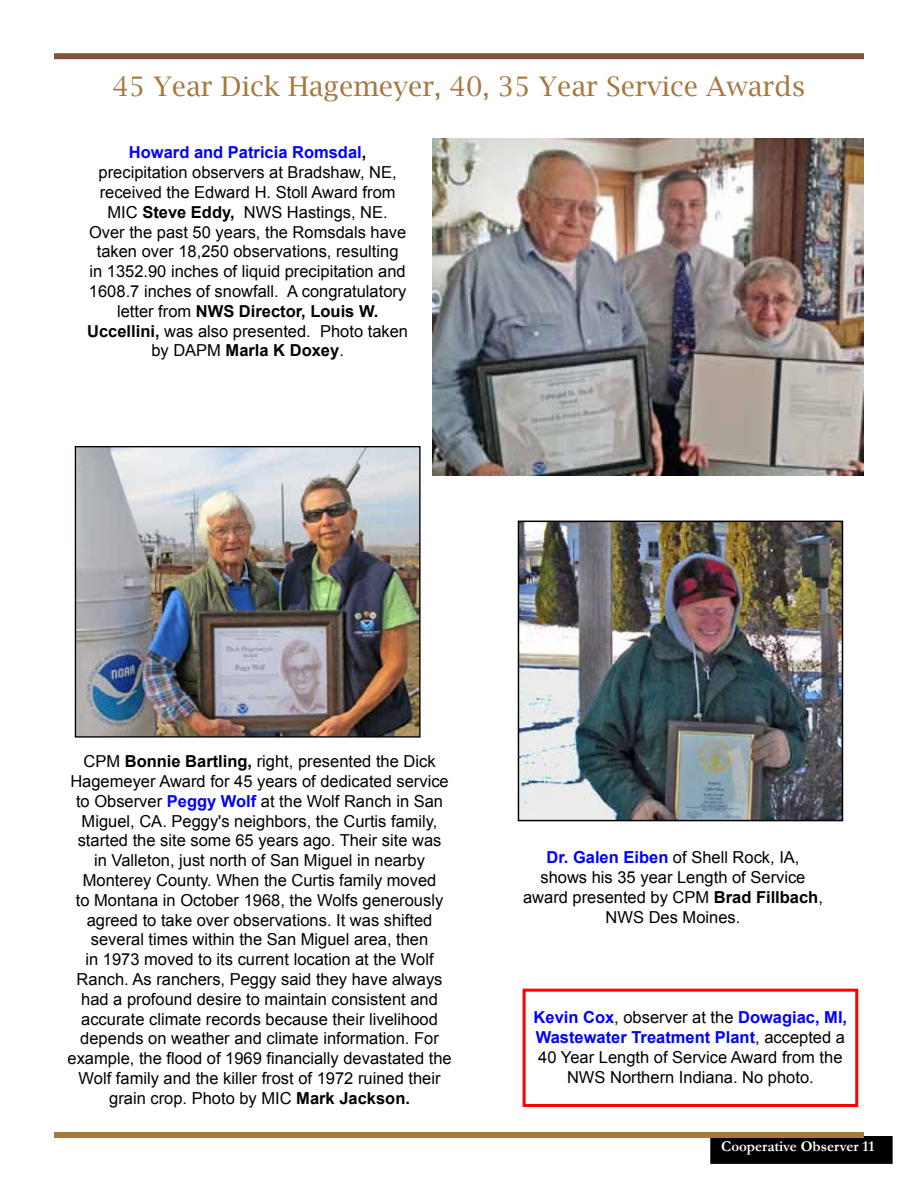
<style>
.page{position:relative;width:918px;height:1188px;background:#fff}
.page>*{position:absolute;margin:0;border:0;box-sizing:border-box;transform-origin:0 0}
.t1{font:27px "Lucida Bright";color:#a5793f}
.t2{font:16.5px/19.8px "Arial";color:#000;text-align:center}
.t3{font:700 15px "Garamond";color:#fff}
.s1{font-weight:700;color:#00f}
.s2{font-weight:700}
</style>
<div class="page">
<div style="left:711px;top:1137px;width:181px;height:26px;background:#000"></div>
<div style="left:710px;top:1136px;width:183px;height:28px;border:2px solid #000"></div>
<div style="left:54px;top:1132px;width:810px;height:6px;background:#a5793f"></div>
<div style="left:54px;top:53px;width:810px;height:6px;background:#845339"></div>
<img style="left:77px;top:448px;width:342px;height:288px">
<div style="left:75px;top:446px;width:346px;height:292px;border:1px solid #000"></div>
<div style="left:523px;top:989px;width:335px;height:118px;border:3px solid #f00"></div>
<img style="left:521px;top:524px;width:319px;height:294px">
<div style="left:518px;top:521px;width:325px;height:300px;border:2px solid #000"></div>
<img style="left:432px;top:138px;width:432px;height:338px">
<h1 class="t1" style="left:113px;top:71px;width:694px">45 Year Dick Hagemeyer, 40, 35 Year Service Awards</h1>
<p class="t2" style="left:87px;top:143px;width:322px"><span class="s1">Howard and Patricia Romsdal</span><span class="s2">, </span>precipitation observers at Bradshaw, NE, received the Edward H. Stoll Award from MIC <span class="s2">Steve Eddy,</span> NWS Hastings, NE.<br>Over the past 50 years, the Romsdals have taken over 18,250 observations, resulting<br>in 1352.90 inches of liquid precipitation and 1608.7 inches of snowfall. A congratulatory letter from <span class="s2">NWS Director, Louis W.<br>Uccellini,</span> was also presented. Photo taken by DAPM <span class="s2">Marla K Doxey</span>.</p>
<p class="t2" style="left:68px;top:752px;width:386px">CPM <span class="s2">Bonnie Bartling,</span> right, presented the Dick Hagemeyer Award for 45 years of dedicated service to Observer <span class="s1">Peggy Wolf</span> at the Wolf Ranch in San Miguel, CA. Peggy's neighbors, the Curtis family, started the site some 65 years ago. Their site was<br>in Valleton, just north of San Miguel in nearby Monterey County. When the Curtis family moved<br>to Montana in October 1968, the Wolfs generously agreed to take over observations. It was shifted several times within the San Miguel area, then<br>in 1973 moved to its current location at the Wolf Ranch. As ranchers, Peggy said they have always had a profound desire to maintain consistent and accurate climate records because their livelihood depends on weather and climate information. For example, the flood of 1969 financially devastated the Wolf family and the killer frost of 1972 ruined their grain crop. Photo by MIC <span class="s2">Mark Jackson.</span></p>
<p class="t2" style="left:523px;top:848px;width:301px"><span class="s1">Dr. Galen Eiben</span> of Shell Rock, IA, shows his 35 year Length of Service award presented by CPM <span class="s2">Brad Fillbach</span>,<br>NWS Des Moines.</p>
<p class="t2" style="left:534px;top:1008px;width:315px"><span class="s1">Kevin Cox</span>, observer at the <span class="s1">Dowagiac, MI, Wastewater Treatment Plant</span>, accepted a 40 Year Length of Service Award from the NWS Northern Indiana. No photo.</p>
<p class="t3" style="left:721px;top:1136px;width:155px">Cooperative Observer 11</p>
</div>
